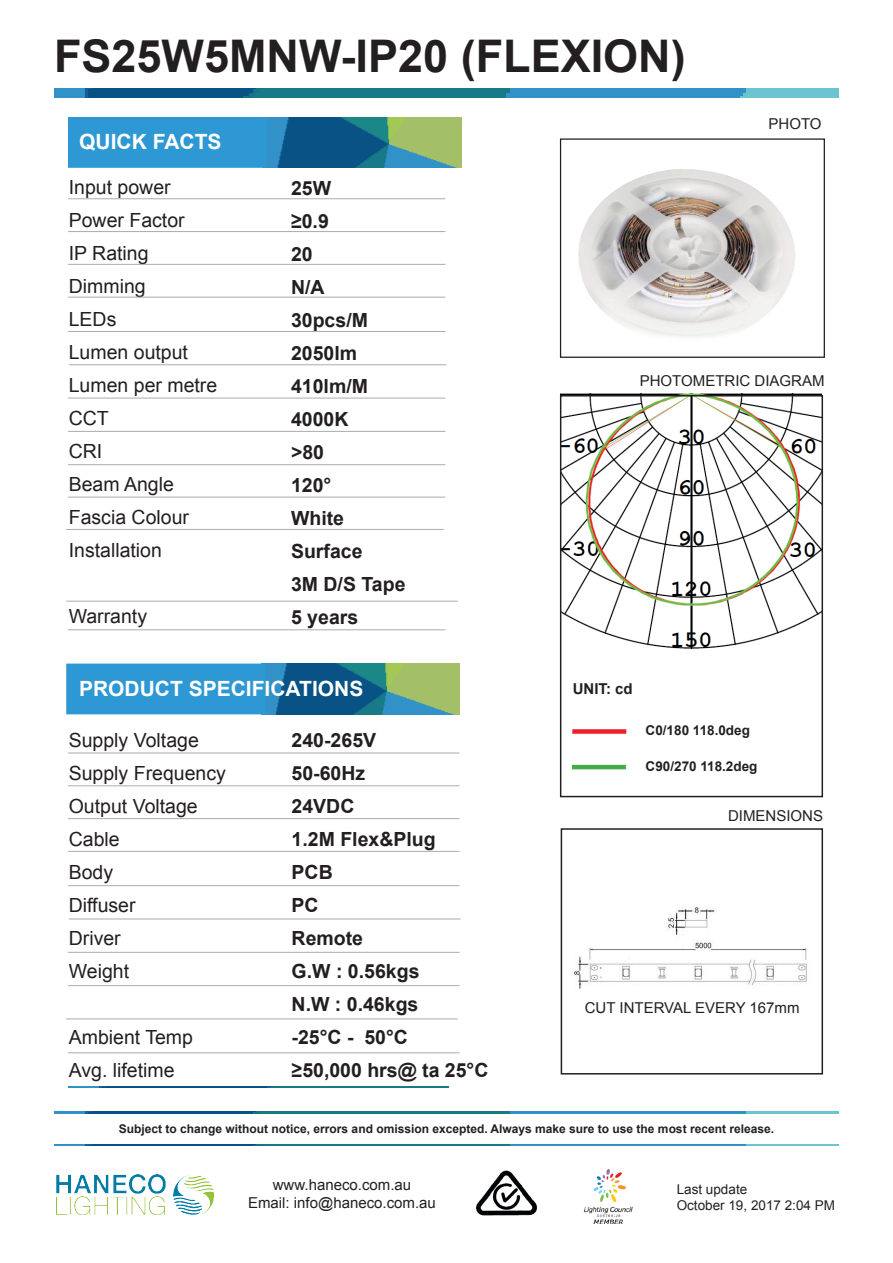
<style>
.page{position:relative;width:893px;height:1263px;background:#fff}
.page>*{position:absolute;margin:0;border:0;box-sizing:border-box;transform-origin:0 0}
.t1{font:700 45px "Arial";color:#231f20}
.t2{font:700 21px "Arial";color:#fff}
.t3{font:19.5px "Arial";color:#231f20}
.t4{font:700 19.5px "Arial";color:#231f20}
.t5{font:15px "Arial";color:#231f20}
.t6{font:700 15px "Arial";color:#231f20}
.t7{font:13.5px "Arial";color:#231f20}
.t8{font:700 13.5px "Arial";color:#231f20}
.t9{font:700 12px "Arial";color:#231f20}
</style>
<div class="page">
<img style="left:561px;top:393px;width:260px;height:257px">
<div style="left:561px;top:828px;width:262px;height:246px;border:2px solid #231f20"></div>
<img style="left:54px;top:89px;width:785px;height:9px">
<img style="left:57px;top:1174px;width:157px;height:41px">
<img style="left:583px;top:1169px;width:50px;height:54px">
<img style="left:476px;top:1170px;width:61px;height:46px">
<img style="left:578px;top:169px;width:217px;height:168px">
<div style="left:560px;top:138px;width:265px;height:220px;border:1px solid #231f20"></div>
<div style="left:572px;top:729px;width:54px;height:5px;background:#ed2024"></div>
<hr style="left:572px;top:765px;width:54px;height:4px;background:#41ad49">
<img style="left:267px;top:117px;width:194px;height:51px">
<div style="left:68px;top:117px;width:199px;height:51px;background:#2e98d4;border:2px solid #2e98d4"></div>
<img style="left:54px;top:1112px;width:785px;height:1px">
<img style="left:54px;top:1145px;width:785px;height:1px">
<img style="left:69px;top:1086px;width:380px;height:2px">
<img style="left:265px;top:664px;width:194px;height:50px">
<div style="left:66px;top:664px;width:199px;height:50px;background:#2e98d4"></div>
<hr style="left:68px;top:198px;width:377px;height:1px;background:#abacac">
<hr style="left:68px;top:231px;width:377px;height:1px;background:#abacac">
<hr style="left:68px;top:264px;width:377px;height:1px;background:#abacac">
<hr style="left:68px;top:297px;width:377px;height:1px;background:#abacac">
<hr style="left:68px;top:331px;width:377px;height:1px;background:#abacac">
<hr style="left:69px;top:364px;width:377px;height:1px;background:#abacac">
<hr style="left:68px;top:398px;width:377px;height:1px;background:#abacac">
<hr style="left:68px;top:431px;width:377px;height:1px;background:#abacac">
<hr style="left:68px;top:464px;width:377px;height:1px;background:#abacac">
<hr style="left:68px;top:753px;width:391px;height:1px;background:#abacac">
<hr style="left:68px;top:785px;width:391px;height:1px;background:#abacac">
<hr style="left:68px;top:818px;width:391px;height:1px;background:#abacac">
<hr style="left:68px;top:851px;width:391px;height:1px;background:#abacac">
<hr style="left:68px;top:885px;width:391px;height:1px;background:#abacac">
<hr style="left:69px;top:919px;width:391px;height:1px;background:#abacac">
<hr style="left:68px;top:952px;width:391px;height:1px;background:#abacac">
<hr style="left:68px;top:985px;width:391px;height:1px;background:#abacac">
<hr style="left:68px;top:497px;width:377px;height:1px;background:#abacac">
<hr style="left:66px;top:529px;width:378px;height:1px;background:#abacac">
<hr style="left:66px;top:1019px;width:392px;height:1px;background:#abacac">
<div style="left:560px;top:395px;width:263px;height:402px;border:2px solid #231f20"></div>
<img style="left:574px;top:907px;width:233px;height:82px">
<hr style="left:68px;top:629px;width:377px;height:1px;background:#abacac">
<hr style="left:66px;top:601px;width:392px;height:1px;background:#abacac">
<hr style="left:68px;top:1052px;width:391px;height:1px;background:#abacac">
<p class="t1" style="left:54px;top:27px;width:633px">FS25W5MNW-IP20 (FLEXION)</p>
<p class="t5" style="left:768px;top:114px;width:55px">PHOTO</p>
<p class="t2" style="left:79px;top:128px;width:144px">QUICK FACTS</p>
<p class="t3" style="left:69px;top:174px;width:103px">Input power</p>
<p class="t3" style="left:69px;top:207px;width:117px">Power Factor</p>
<p class="t3" style="left:69px;top:240px;width:81px">IP Rating</p>
<p class="t3" style="left:69px;top:273px;width:78px">Dimming</p>
<p class="t3" style="left:69px;top:306px;width:49px">LEDs</p>
<p class="t3" style="left:69px;top:339px;width:121px">Lumen output</p>
<p class="t3" style="left:69px;top:372px;width:150px">Lumen per metre</p>
<p class="t3" style="left:69px;top:405px;width:42px">CCT</p>
<p class="t3" style="left:69px;top:438px;width:35px">CRI</p>
<p class="t3" style="left:69px;top:471px;width:107px">Beam Angle</p>
<p class="t3" style="left:69px;top:504px;width:122px">Fascia Colour</p>
<p class="t3" style="left:69px;top:537px;width:95px">Installation</p>
<p class="t3" style="left:69px;top:603px;width:80px">Warranty</p>
<p class="t4" style="left:291px;top:175px;width:42px">25W</p>
<p class="t4" style="left:291px;top:208px;width:39px">≥0.9</p>
<p class="t4" style="left:291px;top:241px;width:23px">20</p>
<p class="t4" style="left:291px;top:274px;width:35px">N/A</p>
<p class="t4" style="left:291px;top:307px;width:78px">30pcs/M</p>
<p class="t4" style="left:291px;top:340px;width:68px">2050lm</p>
<p class="t4" style="left:291px;top:373px;width:78px">410lm/M</p>
<p class="t4" style="left:291px;top:406px;width:59px">4000K</p>
<p class="t4" style="left:291px;top:439px;width:35px">&gt;80</p>
<p class="t4" style="left:291px;top:472px;width:42px">120°</p>
<p class="t4" style="left:291px;top:505px;width:55px">White</p>
<p class="t4" style="left:291px;top:538px;width:73px">Surface</p>
<p class="t4" style="left:291px;top:571px;width:116px">3M D/S Tape</p>
<p class="t4" style="left:291px;top:604px;width:69px">5 years</p>
<p class="t2" style="left:79px;top:675px;width:286px">PRODUCT SPECIFICATIONS</p>
<p class="t3" style="left:69px;top:728px;width:132px">Supply Voltage</p>
<p class="t3" style="left:69px;top:761px;width:159px">Supply Frequency</p>
<p class="t3" style="left:69px;top:794px;width:131px">Output Voltage</p>
<p class="t3" style="left:69px;top:827px;width:52px">Cable</p>
<p class="t3" style="left:69px;top:860px;width:46px">Body</p>
<p class="t3" style="left:69px;top:893px;width:68px">Diffuser</p>
<p class="t3" style="left:69px;top:926px;width:53px">Driver</p>
<p class="t3" style="left:69px;top:959px;width:62px">Weight</p>
<p class="t3" style="left:69px;top:1025px;width:126px">Ambient Temp</p>
<p class="t3" style="left:69px;top:1058px;width:107px">Avg. lifetime</p>
<p class="t4" style="left:292px;top:727px;width:86px">240-265V</p>
<p class="t4" style="left:292px;top:760px;width:75px">50-60Hz</p>
<p class="t4" style="left:292px;top:793px;width:64px">24VDC</p>
<p class="t4" style="left:292px;top:826px;width:146px">1.2M Flex&amp;Plug</p>
<p class="t4" style="left:292px;top:859px;width:43px">PCB</p>
<p class="t4" style="left:292px;top:892px;width:29px">PC</p>
<p class="t4" style="left:292px;top:925px;width:73px">Remote</p>
<p class="t4" style="left:292px;top:958px;width:129px">G.W : 0.56kgs</p>
<p class="t4" style="left:292px;top:991px;width:128px">N.W : 0.46kgs</p>
<p class="t4" style="left:292px;top:1024px;width:118px">-25°C - 50°C</p>
<p class="t4" style="left:292px;top:1057px;width:198px">≥50,000 hrs@ ta 25°C</p>
<p class="t5" style="left:640px;top:370px;width:186px">PHOTOMETRIC DIAGRAM</p>
<p class="t6" style="left:573px;top:679px;width:62px">UNIT: cd</p>
<p class="t8" style="left:646px;top:721px;width:106px">C0/180 118.0deg</p>
<p class="t8" style="left:646px;top:757px;width:113px">C90/270 118.2deg</p>
<p class="t5" style="left:728px;top:805px;width:97px">DIMENSIONS</p>
<p class="t5" style="left:585px;top:998px;width:216px">CUT INTERVAL EVERY 167mm</p>
<p class="t9" style="left:119px;top:1120px;width:657px">Subject to change without notice, errors and omission excepted. Always make sure to use the most recent release.</p>
<p class="t5" style="left:273px;top:1175px;width:140px">www.haneco.com.au</p>
<p class="t5" style="left:248px;top:1193px;width:189px">Email: info@haneco.com.au</p>
<p class="t7" style="left:677px;top:1180px;width:72px">Last update</p>
<p class="t7" style="left:677px;top:1196px;width:160px">October 19, 2017 2:04 PM</p>
</div>
